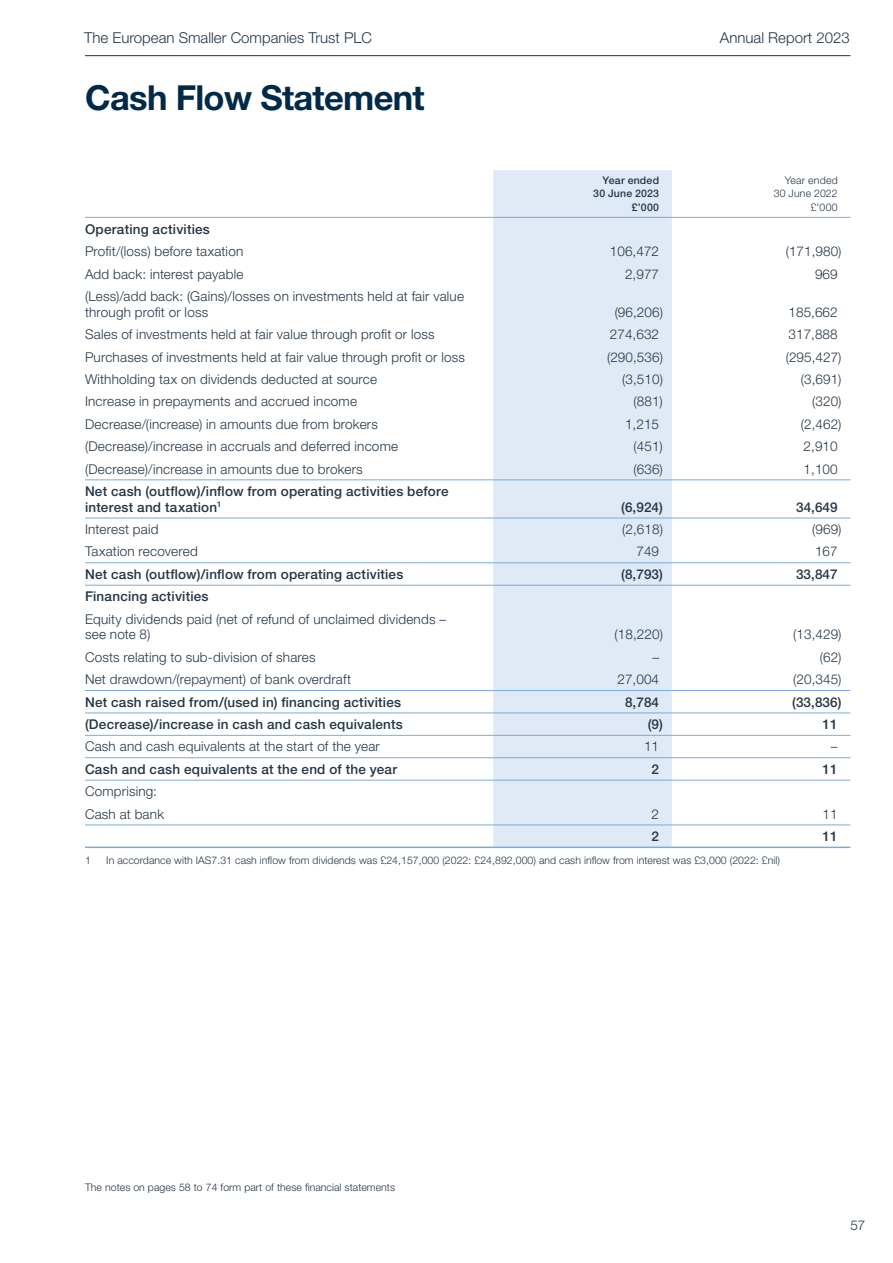
<style>
.page{position:relative;width:893px;height:1263px;background:#fff}
.page>*{position:absolute;margin:0;border:0;box-sizing:border-box;transform-origin:0 0}
.t1{font:700 34.5px "Helvetica Neue LT Std";letter-spacing:-.02em;color:#002a48}
.t2{font:300 15px "Helvetica Neue LT Std";color:#243646}
.t3{font:300 13.5px/15.8px "Helvetica Neue LT Std";letter-spacing:.015em;color:#243646}
.t4{font:500 13.5px/15.8px "Helvetica Neue LT Std";letter-spacing:.015em;color:#243646}
.t5{font:300 10.5px/13.5px "Helvetica Neue LT Std";letter-spacing:.005em;color:#243646;text-align:right}
.t6{font:500 10.5px/13.5px "Helvetica Neue LT Std";letter-spacing:.02em;color:#243646;text-align:right}
</style>
<div class="page">
<div style="left:493px;top:170px;width:179px;height:676px;background:#e0eaf7"></div>
<hr style="left:85px;top:479px;width:408px;height:1px;background:#79abdd">
<hr style="left:672px;top:479px;width:178px;height:1px;background:#79abdd">
<hr style="left:85px;top:562px;width:408px;height:1px;background:#79abdd">
<hr style="left:672px;top:562px;width:178px;height:1px;background:#79abdd">
<hr style="left:85px;top:690px;width:408px;height:1px;background:#79abdd">
<hr style="left:672px;top:690px;width:178px;height:1px;background:#79abdd">
<hr style="left:85px;top:712px;width:408px;height:1px;background:#79abdd">
<hr style="left:672px;top:712px;width:178px;height:1px;background:#79abdd">
<hr style="left:85px;top:735px;width:408px;height:1px;background:#79abdd">
<hr style="left:672px;top:735px;width:178px;height:1px;background:#79abdd">
<hr style="left:85px;top:757px;width:408px;height:1px;background:#79abdd">
<hr style="left:672px;top:757px;width:178px;height:1px;background:#79abdd">
<hr style="left:85px;top:217px;width:408px;height:1px;background:#79abdd">
<hr style="left:672px;top:217px;width:178px;height:1px;background:#79abdd">
<hr style="left:493px;top:217px;width:179px;height:1px;background:#79abdd">
<hr style="left:85px;top:518px;width:408px;height:1px;background:#79abdd">
<hr style="left:672px;top:518px;width:178px;height:1px;background:#79abdd">
<hr style="left:493px;top:518px;width:179px;height:1px;background:#79abdd">
<hr style="left:493px;top:479px;width:179px;height:1px;background:#79abdd">
<hr style="left:85px;top:585px;width:408px;height:1px;background:#79abdd">
<hr style="left:672px;top:585px;width:178px;height:1px;background:#79abdd">
<hr style="left:493px;top:585px;width:179px;height:1px;background:#79abdd">
<hr style="left:493px;top:562px;width:179px;height:1px;background:#79abdd">
<hr style="left:493px;top:780px;width:179px;height:1px;background:#79abdd">
<hr style="left:493px;top:757px;width:179px;height:1px;background:#79abdd">
<hr style="left:493px;top:735px;width:179px;height:1px;background:#79abdd">
<hr style="left:493px;top:712px;width:179px;height:1px;background:#79abdd">
<hr style="left:493px;top:690px;width:179px;height:1px;background:#79abdd">
<hr style="left:85px;top:780px;width:408px;height:1px;background:#79abdd">
<hr style="left:672px;top:780px;width:178px;height:1px;background:#79abdd">
<hr style="left:85px;top:824px;width:408px;height:1px;background:#79abdd">
<hr style="left:672px;top:824px;width:178px;height:1px;background:#79abdd">
<hr style="left:85px;top:846px;width:408px;height:2px;background:#79abdd">
<hr style="left:672px;top:846px;width:178px;height:2px;background:#79abdd">
<hr style="left:493px;top:824px;width:179px;height:1px;background:#79abdd">
<hr style="left:493px;top:846px;width:179px;height:2px;background:#79abdd">
<hr style="left:85px;top:55px;width:765px;height:1px;background:#243646">
<p class="t2" style="left:84px;top:28px;width:289px">The European Smaller Companies Trust PLC</p>
<p class="t2" style="left:720px;top:28px;width:131px">Annual Report 2023</p>
<h1 class="t1" style="left:85px;top:76px;width:341px">Cash Flow Statement</h1>
<p class="t6" style="left:593px;top:173px;width:67px">Year ended<br>30 June 2023 £’000</p>
<p class="t5" style="left:774px;top:173px;width:65px">Year ended<br>30 June 2022 £’000</p>
<p class="t4" style="left:85px;top:221px;width:126px">Operating activities</p>
<p class="t3" style="left:85px;top:243px;width:160px">Profit/(loss) before taxation</p>
<p class="t3" style="left:610px;top:243px;width:51px">106,472</p>
<p class="t3" style="left:786px;top:243px;width:57px">(171,980)</p>
<p class="t3" style="left:85px;top:266px;width:160px">Add back: interest payable</p>
<p class="t3" style="left:625px;top:266px;width:36px">2,977</p>
<p class="t3" style="left:815px;top:266px;width:24px">969</p>
<p class="t3" style="left:85px;top:288px;width:381px">(Less)/add back: (Gains)/losses on investments held at fair value through profit or loss</p>
<p class="t3" style="left:615px;top:304px;width:50px">(96,206)</p>
<p class="t3" style="left:788px;top:304px;width:51px">185,662</p>
<p class="t3" style="left:85px;top:326px;width:351px">Sales of investments held at fair value through profit or loss</p>
<p class="t3" style="left:610px;top:326px;width:51px">274,632</p>
<p class="t3" style="left:788px;top:326px;width:51px">317,888</p>
<p class="t3" style="left:85px;top:349px;width:381px">Purchases of investments held at fair value through profit or loss</p>
<p class="t3" style="left:607px;top:349px;width:57px">(290,536)</p>
<p class="t3" style="left:786px;top:349px;width:57px">(295,427)</p>
<p class="t3" style="left:85px;top:371px;width:294px">Withholding tax on dividends deducted at source</p>
<p class="t3" style="left:622px;top:371px;width:42px">(3,510)</p>
<p class="t3" style="left:801px;top:371px;width:42px">(3,691)</p>
<p class="t3" style="left:85px;top:393px;width:274px">Increase in prepayments and accrued income</p>
<p class="t3" style="left:634px;top:393px;width:31px">(881)</p>
<p class="t3" style="left:812px;top:393px;width:31px">(320)</p>
<p class="t3" style="left:85px;top:416px;width:294px">Decrease/(increase) in amounts due from brokers</p>
<p class="t3" style="left:625px;top:416px;width:36px">1,215</p>
<p class="t3" style="left:801px;top:416px;width:42px">(2,462)</p>
<p class="t3" style="left:85px;top:438px;width:315px">(Decrease)/increase in accruals and deferred income</p>
<p class="t3" style="left:634px;top:438px;width:31px">(451)</p>
<p class="t3" style="left:804px;top:438px;width:36px">2,910</p>
<p class="t3" style="left:85px;top:460px;width:279px">(Decrease)/increase in amounts due to brokers</p>
<p class="t3" style="left:634px;top:460px;width:31px">(636)</p>
<p class="t3" style="left:804px;top:460px;width:36px">1,100</p>
<p class="t4" style="left:85px;top:483px;width:365px">Net cash (outflow)/inflow from operating activities before interest and taxation<sup>1</sup></p>
<p class="t4" style="left:621px;top:499px;width:43px">(6,924)</p>
<p class="t4" style="left:796px;top:499px;width:43px">34,649</p>
<p class="t3" style="left:85px;top:521px;width:75px">Interest paid</p>
<p class="t3" style="left:622px;top:521px;width:42px">(2,618)</p>
<p class="t3" style="left:812px;top:521px;width:31px">(969)</p>
<p class="t3" style="left:85px;top:543px;width:114px">Taxation recovered</p>
<p class="t3" style="left:636px;top:543px;width:24px">749</p>
<p class="t3" style="left:815px;top:543px;width:24px">167</p>
<p class="t4" style="left:85px;top:566px;width:320px">Net cash (outflow)/inflow from operating activities</p>
<p class="t4" style="left:621px;top:566px;width:43px">(8,793)</p>
<p class="t4" style="left:796px;top:566px;width:43px">33,847</p>
<p class="t4" style="left:85px;top:588px;width:125px">Financing activities</p>
<p class="t3" style="left:85px;top:611px;width:363px">Equity dividends paid (net of refund of unclaimed dividends – see note 8)</p>
<p class="t3" style="left:615px;top:626px;width:50px">(18,220)</p>
<p class="t3" style="left:793px;top:626px;width:50px">(13,429)</p>
<p class="t3" style="left:85px;top:649px;width:232px">Costs relating to sub-division of shares</p>
<p class="t3" style="left:652px;top:649px;width:8px">–</p>
<p class="t3" style="left:820px;top:649px;width:23px">(62)</p>
<p class="t3" style="left:85px;top:671px;width:268px">Net drawdown/(repayment) of bank overdraft</p>
<p class="t3" style="left:617px;top:671px;width:43px">27,004</p>
<p class="t3" style="left:793px;top:671px;width:50px">(20,345)</p>
<p class="t4" style="left:85px;top:694px;width:318px">Net cash raised from/(used in) financing activities</p>
<p class="t4" style="left:625px;top:694px;width:36px">8,784</p>
<p class="t4" style="left:792px;top:694px;width:51px">(33,836)</p>
<p class="t4" style="left:85px;top:716px;width:319px">(Decrease)/increase in cash and cash equivalents</p>
<p class="t4" style="left:648px;top:716px;width:17px">(9)</p>
<p class="t4" style="left:823px;top:716px;width:17px">11</p>
<p class="t3" style="left:85px;top:738px;width:296px">Cash and cash equivalents at the start of the year</p>
<p class="t3" style="left:644px;top:738px;width:17px">11</p>
<p class="t3" style="left:831px;top:738px;width:8px">–</p>
<p class="t4" style="left:85px;top:761px;width:314px">Cash and cash equivalents at the end of the year</p>
<p class="t4" style="left:652px;top:761px;width:9px">2</p>
<p class="t4" style="left:823px;top:761px;width:17px">11</p>
<p class="t3" style="left:85px;top:780px;width:81px;line-height:22.4px">Comprising:<br>Cash at bank</p>
<p class="t3" style="left:652px;top:806px;width:9px">2</p>
<p class="t3" style="left:823px;top:806px;width:17px">11</p>
<p class="t4" style="left:652px;top:828px;width:9px">2</p>
<p class="t4" style="left:823px;top:828px;width:17px">11</p>
<p class="t5" style="left:85px;top:853px;width:7px">1</p>
<p class="t5" style="left:106px;top:853px;width:675px">In accordance with IAS7.31 cash inflow from dividends was £24,157,000 (2022: £24,892,000) and cash inflow from interest was £3,000 (2022: £nil)</p>
<p class="t5" style="left:85px;top:1180px;width:312px">The notes on pages 58 to 74 form part of these financial statements</p>
<p class="t3" style="left:850px;top:1217px;width:17px">57</p>
</div>
